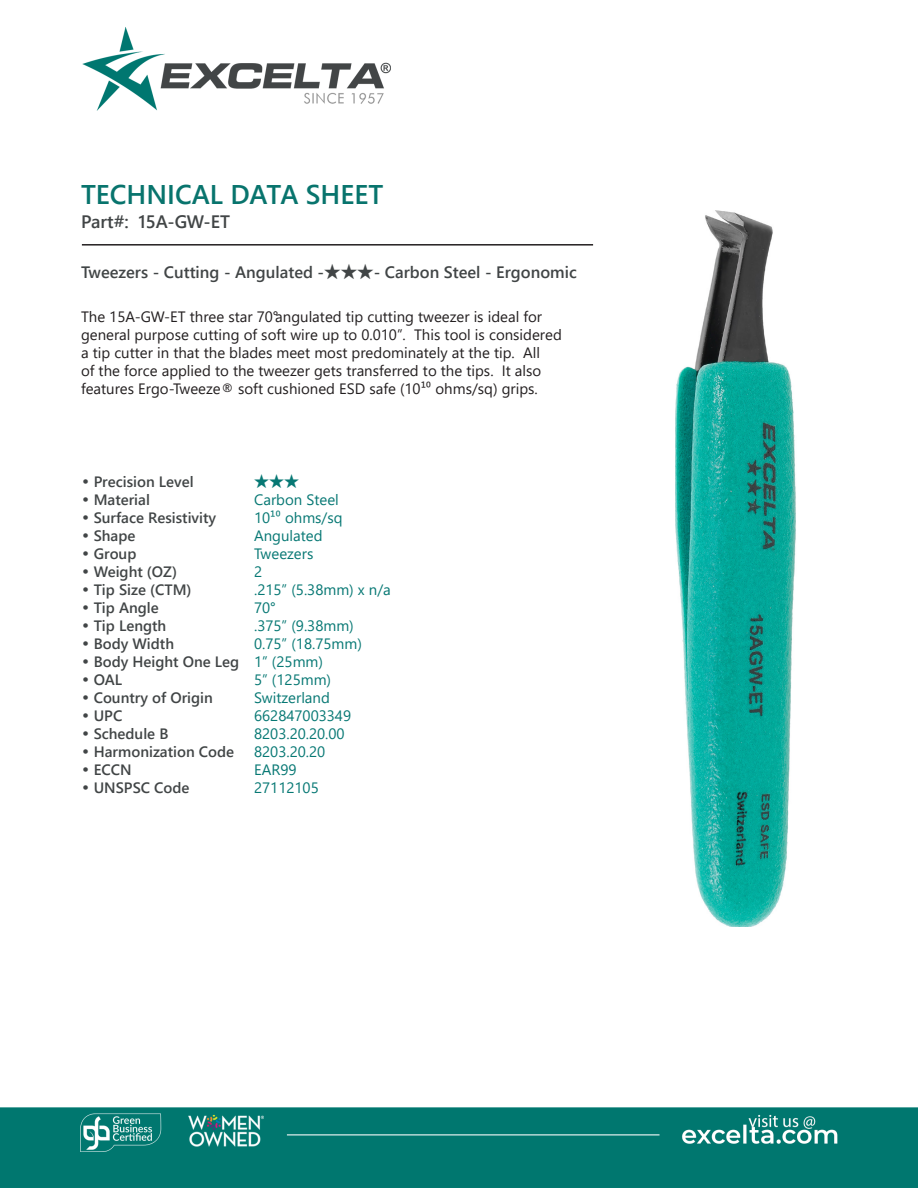
<style>
.page{position:relative;width:918px;height:1188px;background:#fff}
.page>*{position:absolute;margin:0;border:0;box-sizing:border-box;transform-origin:0 0}
.t1{font:700 27px "Yu Gothic UI";color:#08746d}
.t2{font:700 18px "Yu Gothic UI";color:#414546}
.t3{font:700 16.5px "Yu Gothic UI";color:#414546}
.t4{font:15px/18px "Yu Gothic UI";color:#231f20}
.CT_s_CTM{font:700 15px "Yu Gothic UI";color:#414546}
.CT_s_CTM-2{font:15px "Yu Gothic UI";color:#077874}
.s1{font-family:"Century Gothic";font-weight:400}
</style>
<div class="page">
<img style="left:0;top:27px;width:918px;height:1161px">
<img style="left:676px;top:211px;width:121px;height:716px">
<hr style="left:82px;top:244px;width:511px;height:2px;background:#231f20">
<p class="t1" style="left:81px;top:178px;width:304px">TECHNICAL DATA SHEET</p>
<p class="t2" style="left:81px;top:212px;width:151px">Part#: 15A-GW-ET</p>
<p class="t3" style="left:81px;top:262px;width:497px">Tweezers - Cutting - Angulated -★★★- Carbon Steel - Ergonomic</p>
<p class="t4" style="left:81px;top:306px;width:482px">The 15A-GW-ET three star 70°angulated tip cutting tweezer is ideal for general purpose cutting of soft wire up to 0.010”. This tool is considered a tip cutter in that the blades meet most predominately at the tip. All<br>of the force applied to the tweezer gets transferred to the tips. It also features Ergo-Tweeze® soft cushioned ESD safe (10¹⁰ ohms/sq) grips.</p>
<p class="CT_s_CTM" style="left:81px;top:473px;width:114px"><span class="s1">•</span> Precision Level</p>
<p class="CT_s_CTM-2" style="left:254px;top:467px;width:46px">★★★</p>
<p class="CT_s_CTM" style="left:81px;top:491px;width:70px"><span class="s1">•</span> Material</p>
<p class="CT_s_CTM-2" style="left:254px;top:485px;width:86px">Carbon Steel</p>
<p class="CT_s_CTM" style="left:81px;top:509px;width:137px"><span class="s1">•</span> Surface Resistivity</p>
<p class="CT_s_CTM-2" style="left:254px;top:503px;width:90px">10¹⁰ ohms/sq</p>
<p class="CT_s_CTM" style="left:81px;top:527px;width:56px"><span class="s1">•</span> Shape</p>
<p class="CT_s_CTM-2" style="left:254px;top:521px;width:70px">Angulated</p>
<p class="CT_s_CTM" style="left:81px;top:545px;width:57px"><span class="s1">•</span> Group</p>
<p class="CT_s_CTM-2" style="left:254px;top:539px;width:61px">Tweezers</p>
<p class="CT_s_CTM" style="left:81px;top:563px;width:98px"><span class="s1">•</span> Weight (OZ)</p>
<p class="CT_s_CTM-2" style="left:254px;top:557px;width:10px">2</p>
<p class="CT_s_CTM" style="left:81px;top:581px;width:112px"><span class="s1">•</span> Tip Size (CTM)</p>
<p class="CT_s_CTM-2" style="left:254px;top:575px;width:138px">.215” (5.38mm) x n/a</p>
<p class="CT_s_CTM" style="left:81px;top:599px;width:79px"><span class="s1">•</span> Tip Angle</p>
<p class="CT_s_CTM-2" style="left:254px;top:593px;width:23px">70°</p>
<p class="CT_s_CTM" style="left:81px;top:617px;width:87px"><span class="s1">•</span> Tip Length</p>
<p class="CT_s_CTM-2" style="left:254px;top:611px;width:101px">.375” (9.38mm)</p>
<p class="CT_s_CTM" style="left:81px;top:635px;width:95px"><span class="s1">•</span> Body Width</p>
<p class="CT_s_CTM-2" style="left:254px;top:629px;width:109px">0.75” (18.75mm)</p>
<p class="CT_s_CTM" style="left:81px;top:653px;width:160px"><span class="s1">•</span> Body Height One Leg</p>
<p class="CT_s_CTM-2" style="left:254px;top:647px;width:70px">1” (25mm)</p>
<p class="CT_s_CTM" style="left:81px;top:671px;width:43px"><span class="s1">•</span> OAL</p>
<p class="CT_s_CTM-2" style="left:254px;top:665px;width:78px">5” (125mm)</p>
<p class="CT_s_CTM" style="left:81px;top:689px;width:133px"><span class="s1">•</span> Country of Origin</p>
<p class="CT_s_CTM-2" style="left:254px;top:683px;width:77px">Switzerland</p>
<p class="CT_s_CTM" style="left:81px;top:707px;width:43px"><span class="s1">•</span> UPC</p>
<p class="CT_s_CTM-2" style="left:254px;top:701px;width:99px">662847003349</p>
<p class="CT_s_CTM" style="left:81px;top:725px;width:89px"><span class="s1">•</span> Schedule B</p>
<p class="CT_s_CTM-2" style="left:254px;top:719px;width:92px">8203.20.20.00</p>
<p class="CT_s_CTM" style="left:81px;top:743px;width:155px"><span class="s1">•</span> Harmonization Code</p>
<p class="CT_s_CTM-2" style="left:254px;top:737px;width:73px">8203.20.20</p>
<p class="CT_s_CTM" style="left:81px;top:761px;width:52px"><span class="s1">•</span> ECCN</p>
<p class="CT_s_CTM-2" style="left:254px;top:755px;width:44px">EAR99</p>
<p class="CT_s_CTM" style="left:81px;top:779px;width:110px"><span class="s1">•</span> UNSPSC Code</p>
<p class="CT_s_CTM-2" style="left:254px;top:773px;width:66px">27112105</p>
</div>
